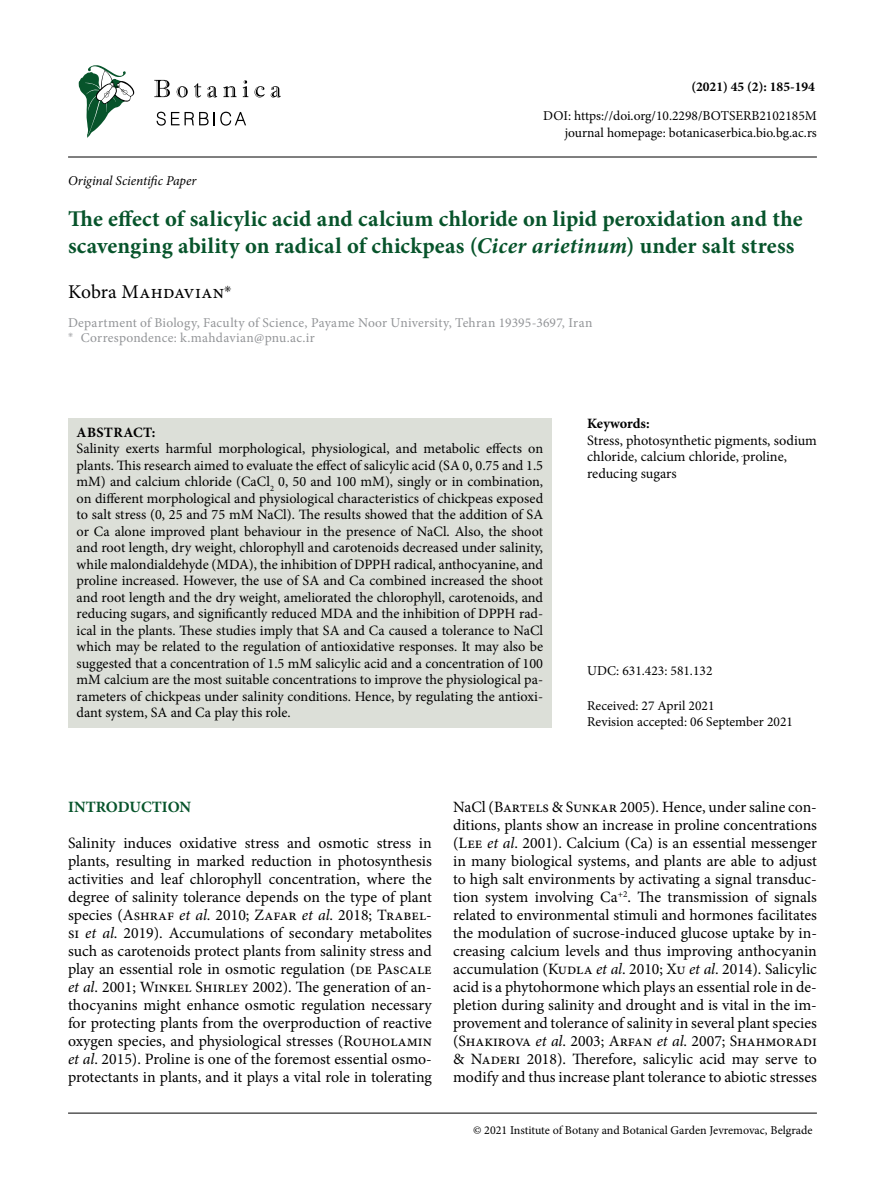
<style>
.page{position:relative;width:885px;height:1191px;background:#fff}
.page>*{position:absolute;margin:0;border:0;box-sizing:border-box;transform-origin:0 0}
.t1{font:700 22.5px/27px "Minion Pro";letter-spacing:.01em;color:#07542b}
.t2{font:19.5px "Minion Pro";letter-spacing:.015em;color:#000}
.t3{font:15.75px/18px "Minion Pro";color:#000;text-align:justify}
.t4{font:700 15.75px "Minion Pro";color:#07542b}
.t5{font:14.25px/16.5px "Minion Pro";letter-spacing:-.005em;color:#000;text-align:justify}
.t6{font:700 14.25px "Minion Pro";letter-spacing:.01em;color:#000}
.t7{font:13.5px/16.2px "Minion Pro";color:#000;text-align:right}
.t8{font:13.5px/15px "Minion Pro";letter-spacing:.01em;color:#939598}
.t9{font:italic 13.5px "Minion Pro";letter-spacing:-.005em;color:#000}
.t10{font:700 13.5px "Minion Pro";color:#000}
.t11{font:12px "Minion Pro";color:#000}
.s1{font-style:italic}
</style>
<div class="page">
<hr style="left:68px;top:157px;width:748px;height:1px;background:#000">
<hr style="left:68px;top:1112px;width:748px;height:1px;background:#000">
<div style="left:68px;top:418px;width:483px;height:309px;background:#dcdfd8"></div>
<svg style="left:78px;top:65px;width:56px;height:73px"></svg>
<svg style="left:156px;top:112px;width:52px;height:14px"></svg>
<svg style="left:214px;top:112px;width:32px;height:14px"></svg>
<svg style="left:154px;top:80px;width:16px;height:17px"></svg>
<svg style="left:177px;top:86px;width:11px;height:11px"></svg>
<svg style="left:194px;top:83px;width:7px;height:14px"></svg>
<svg style="left:207px;top:86px;width:10px;height:11px"></svg>
<svg style="left:223px;top:86px;width:13px;height:11px"></svg>
<svg style="left:243px;top:80px;width:5px;height:17px"></svg>
<svg style="left:254px;top:86px;width:11px;height:11px"></svg>
<svg style="left:271px;top:86px;width:10px;height:11px"></svg>
<p class="t9" style="left:68px;top:172px;width:130px">Original Scientific Paper</p>
<p class="t10" style="left:691px;top:78px;width:125px">(2021) 45 (2): 185-194</p>
<p class="t7" style="left:543px;top:108px;width:275px">DOI: https://doi.org/10.2298/BOTSERB2102185M journal homepage: botanicaserbica.bio.bg.ac.rs</p>
<h1 class="t1" style="left:68px;top:205px;width:736px">The effect of salicylic acid and calcium chloride on lipid peroxidation and the scavenging ability on radical of chickpeas (<span class="s1">Cicer arietinum</span>) under salt stress</h1>
<p class="t2" style="left:68px;top:279px;width:165px">Kobra Mahdavian<sup>✳</sup></p>
<p class="t8" style="left:68px;top:315px;width:526px">Department of Biology, Faculty of Science, Payame Noor University, Tehran 19395-3697, Iran <sup>✳</sup> Correspondence: k.mahdavian@pnu.ac.ir</p>
<p class="t6" style="left:77px;top:422px;width:80px">ABSTRACT:</p>
<p class="t5" style="left:77px;top:440px;width:468px">Salinity exerts harmful morphological, physiological, and metabolic effects on plants. This research aimed to evaluate the effect of salicylic acid (SA 0, 0.75 and 1.5 mM) and calcium chloride (CaCl<sub>2</sub> 0, 50 and 100 mM), singly or in combination, on different morphological and physiological characteristics of chickpeas exposed to salt stress (0, 25 and 75 mM NaCl). The results showed that the addition of SA or Ca alone improved plant behaviour in the presence of NaCl. Also, the shoot and root length, dry weight, chlorophyll and carotenoids decreased under salinity, while malondialdehyde (MDA), the inhibition of DPPH radical, anthocyanine, and proline increased. However, the use of SA and Ca combined increased the shoot and root length and the dry weight, ameliorated the chlorophyll, carotenoids, and reducing sugars, and significantly reduced MDA and the inhibition of DPPH rad&shy;ical in the plants. These studies imply that SA and Ca caused a tolerance to NaCl which may be related to the regulation of antioxidative responses. It may also be suggested that a concentration of 1.5 mM salicylic acid and a concentration of 100 mM calcium are the most suitable concentrations to improve the physiological pa&shy;rameters of chickpeas under salinity conditions. Hence, by regulating the antioxi&shy;dant system, SA and Ca play this role.</p>
<p class="t6" style="left:587px;top:414px;width:64px">Keywords:</p>
<p class="t5" style="left:587px;top:432px;width:231px;text-align:left">Stress, photosynthetic pigments, sodium chloride, calcium chloride, <sup>.</sup>proline, reducing sugars</p>
<p class="t7" style="left:587px;top:662px;width:127px">UDC: 631.423: 581.132</p>
<p class="t7" style="left:587px;top:697px;width:207px;text-align:left">Received: 27 April 2021<br>Revision accepted: 06 September 2021</p>
<p class="t4" style="left:68px;top:796px;width:125px">INTRODUCTION</p>
<p class="t3" style="left:68px;top:834px;width:365px">Salinity induces oxidative stress and osmotic stress in plants, resulting in marked reduction in photosynthesis activities and leaf chlorophyll concentration, where the degree of salinity tolerance depends on the type of plant species (Ashraf <span class="s1">et al</span>. 2010; Zafar <span class="s1">et al</span>. 2018; Trabel&shy;si <span class="s1">et al</span>. 2019). Accumulations of secondary metabolites such as carotenoids protect plants from salinity stress and play an essential role in osmotic regulation (de Pascale <span class="s1">et al</span>. 2001; Winkel Shirley 2002). The generation of an&shy;thocyanins might enhance osmotic regulation necessary for protecting plants from the overproduction of reactive oxygen species, and physiological stresses (Rouholamin <span class="s1">et al</span>. 2015). Proline is one of the foremost essential osmo&shy;protectants in plants, and it plays a vital role in tolerating</p>
<p class="t3" style="left:453px;top:798px;width:365px">NaCl (Bartels &amp; Sunkar 2005). Hence, under saline con&shy;ditions, plants show an increase in proline concentrations (Lee <span class="s1">et al</span>. 2001). Calcium (Ca) is an essential messenger in many biological systems, and plants are able to adjust to high salt environments by activating a signal transduc&shy;tion system involving Ca<sup>+2</sup>. The transmission of signals related to environmental stimuli and hormones facilitates the modulation of sucrose-induced glucose uptake by in&shy;creasing calcium levels and thus improving anthocyanin accumulation (Kudla <span class="s1">et al</span>. 2010; Xu <span class="s1">et al</span>. 2014). Salicylic acid is a phytohormone which plays an essential role in de&shy;pletion during salinity and drought and is vital in the im&shy;provement and tolerance of salinity in several plant species (Shakirova <span class="s1">et al</span>. 2003; Arfan <span class="s1">et al</span>. 2007; Shahmoradi &amp; Naderi 2018). Therefore, salicylic acid may serve to modify and thus increase plant tolerance to abiotic stresses</p>
<p class="t11" style="left:473px;top:1121px;width:341px">© 2021 Institute of Botany and Botanical Garden Jevremovac, Belgrade</p>
</div>
